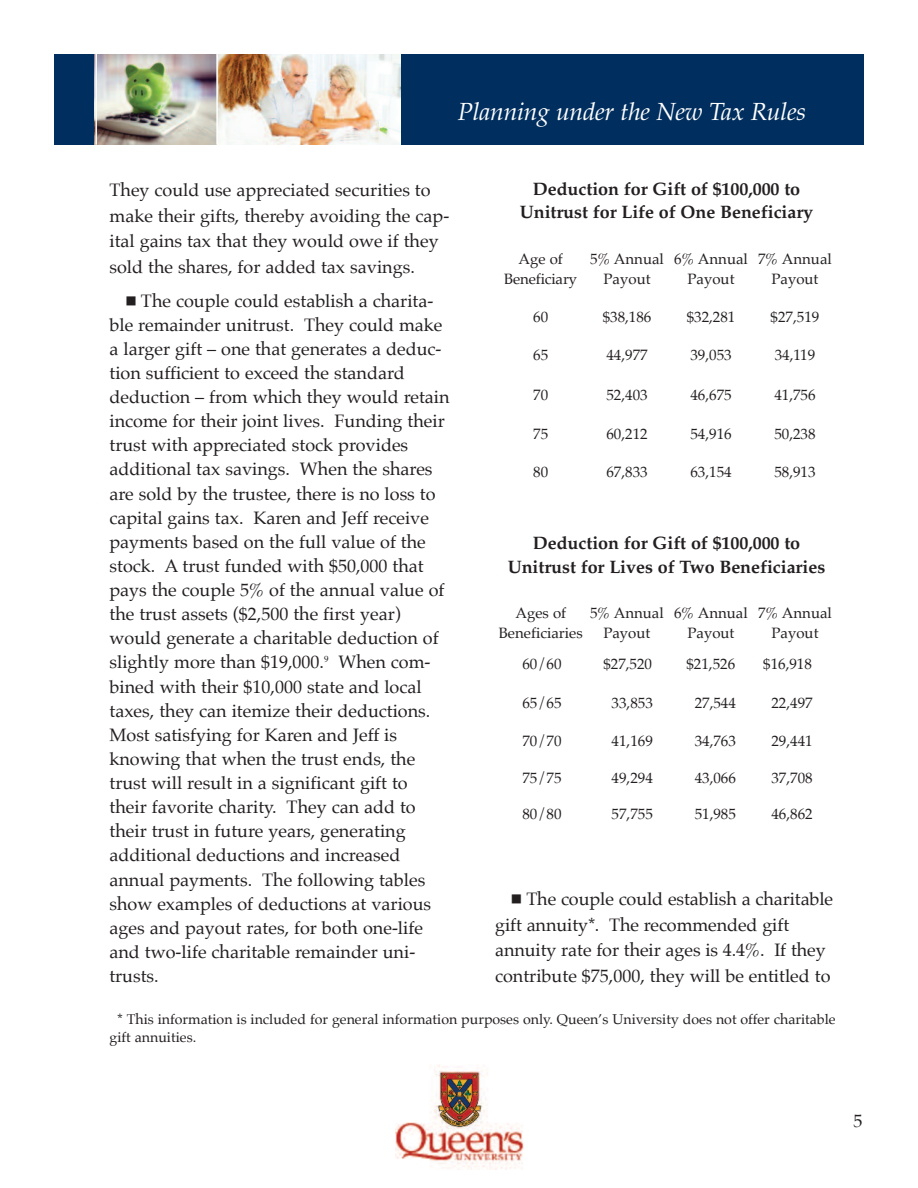
<style>
.page{position:relative;width:918px;height:1188px;background:#fff}
.page>*{position:absolute;margin:0;border:0;box-sizing:border-box;transform-origin:0 0}
.t1{font:italic 24.75px "Palatino";letter-spacing:-.01em;color:#fff}
.t2{font:18px/24.2px "Palatino";color:#231f20}
.t3{font:700 18px/23.7px "Palatino";letter-spacing:-.005em;color:#231f20;text-align:center}
.t4{font:15px/19.8px "Palatino";color:#231f20;text-align:center}
.t5{font:14.25px/18px "Palatino";color:#231f20}
</style>
<div class="page">
<div style="left:54px;top:54px;width:810px;height:91px;background:#002e5e"></div>
<img style="left:97px;top:54px;width:303px;height:91px">
<hr style="left:216px;top:54px;width:2px;height:91px;background:#fff">
<hr style="left:95px;top:54px;width:2px;height:91px;background:#fff">
<img style="left:396px;top:1065px;width:128px;height:105px">
<h1 class="t1" style="left:458px;top:101px;width:350px">Planning under the New Tax Rules</h1>
<p class="t2" style="left:110px;top:179px;width:341px;line-height:25.5px">They could use appreciated securities to make their gifts, thereby avoiding the cap&shy;ital gains tax that they would owe if they sold the shares, for added tax savings.</p>
<p class="t2" style="left:109px;top:290px;width:342px;text-indent:32px">The couple could establish a charita&shy;ble remainder unitrust. They could make a larger gift – one that generates a deduc&shy;tion sufficient to exceed the standard deduction – from which they would retain income for their joint lives. Funding their trust with appreciated stock provides additional tax savings. When the shares are sold by the trustee, there is no loss to capital gains tax. Karen and Jeff receive payments based on the full value of the stock. A trust funded with $50,000 that pays the couple 5% of the annual value of the trust assets ($2,500 the first year) would generate a charitable deduction of slightly more than $19,000.<sup>9</sup> When com&shy;bined with their $10,000 state and local taxes, they can itemize their deductions.<br>Most satisfying for Karen and Jeff is knowing that when the trust ends, the trust will result in a significant gift to<br>their favorite charity. They can add to their trust in future years, generating additional deductions and increased annual payments. The following tables show examples of deductions at various ages and payout rates, for both one-life and two-life charitable remainder uni&shy;trusts.</p>
<p class="t3" style="left:520px;top:179px;width:295px">Deduction for Gift of $100,000 to<br>Unitrust for Life of One Beneficiary</p>
<p class="t4" style="left:504px;top:250px;width:74px">Age of<br>Beneficiary</p>
<p class="t4" style="left:590px;top:250px;width:75px">5% Annual<br>Payout</p>
<p class="t4" style="left:674px;top:250px;width:75px">6% Annual<br>Payout</p>
<p class="t4" style="left:758px;top:250px;width:75px">7% Annual<br>Payout</p>
<p class="t4" style="left:533px;top:308px;width:16px">60</p>
<p class="t4" style="left:603px;top:308px;width:50px">$38,186</p>
<p class="t4" style="left:687px;top:308px;width:50px">$32,281</p>
<p class="t4" style="left:771px;top:308px;width:50px">$27,519</p>
<p class="t4" style="left:533px;top:346px;width:16px">65</p>
<p class="t4" style="left:606px;top:346px;width:43px">44,977</p>
<p class="t4" style="left:690px;top:346px;width:43px">39,053</p>
<p class="t4" style="left:775px;top:346px;width:42px">34,119</p>
<p class="t4" style="left:533px;top:386px;width:16px">70</p>
<p class="t4" style="left:606px;top:386px;width:43px">52,403</p>
<p class="t4" style="left:690px;top:386px;width:43px">46,675</p>
<p class="t4" style="left:774px;top:386px;width:43px">41,756</p>
<p class="t4" style="left:533px;top:425px;width:16px">75</p>
<p class="t4" style="left:606px;top:425px;width:43px">60,212</p>
<p class="t4" style="left:690px;top:425px;width:43px">54,916</p>
<p class="t4" style="left:774px;top:425px;width:43px">50,238</p>
<p class="t4" style="left:533px;top:463px;width:16px">80</p>
<p class="t4" style="left:606px;top:463px;width:43px">67,833</p>
<p class="t4" style="left:690px;top:463px;width:43px">63,154</p>
<p class="t4" style="left:774px;top:463px;width:43px">58,913</p>
<p class="t3" style="left:508px;top:533px;width:319px">Deduction for Gift of $100,000 to<br>Unitrust for Lives of Two Beneficiaries</p>
<p class="t4" style="left:499px;top:604px;width:85px">Ages of<br>Beneficiaries</p>
<p class="t4" style="left:590px;top:604px;width:75px">5% Annual<br>Payout</p>
<p class="t4" style="left:674px;top:604px;width:75px">6% Annual<br>Payout</p>
<p class="t4" style="left:758px;top:604px;width:75px">7% Annual<br>Payout</p>
<p class="t4" style="left:522px;top:655px;width:41px">60/60</p>
<p class="t4" style="left:603px;top:655px;width:50px">$27,520</p>
<p class="t4" style="left:686px;top:655px;width:50px">$21,526</p>
<p class="t4" style="left:763px;top:655px;width:50px">$16,918</p>
<p class="t4" style="left:522px;top:694px;width:41px">65/65</p>
<p class="t4" style="left:612px;top:694px;width:43px">33,853</p>
<p class="t4" style="left:695px;top:694px;width:43px">27,544</p>
<p class="t4" style="left:771px;top:694px;width:43px">22,497</p>
<p class="t4" style="left:522px;top:732px;width:41px">70/70</p>
<p class="t4" style="left:612px;top:732px;width:43px">41,169</p>
<p class="t4" style="left:695px;top:732px;width:43px">34,763</p>
<p class="t4" style="left:771px;top:732px;width:43px">29,441</p>
<p class="t4" style="left:522px;top:769px;width:41px">75/75</p>
<p class="t4" style="left:612px;top:769px;width:43px">49,294</p>
<p class="t4" style="left:695px;top:769px;width:43px">43,066</p>
<p class="t4" style="left:771px;top:769px;width:43px">37,708</p>
<p class="t4" style="left:522px;top:805px;width:41px">80/80</p>
<p class="t4" style="left:612px;top:805px;width:43px">57,755</p>
<p class="t4" style="left:695px;top:805px;width:43px">51,985</p>
<p class="t4" style="left:771px;top:805px;width:43px">46,862</p>
<p class="t2" style="left:495px;top:888px;width:340px;line-height:25.5px;text-indent:31px">The couple could establish a charitable gift annuity*. The recommended gift annuity rate for their ages is 4.4%. If they contribute $75,000, they will be entitled to</p>
<p class="t5" style="left:110px;top:1011px;width:728px;text-indent:8px">* This information is included for general information purposes only. Queen’s University does not offer charitable gift annuities.</p>
<p class="t2" style="left:854px;top:1110px;width:10px">5</p>
</div>
